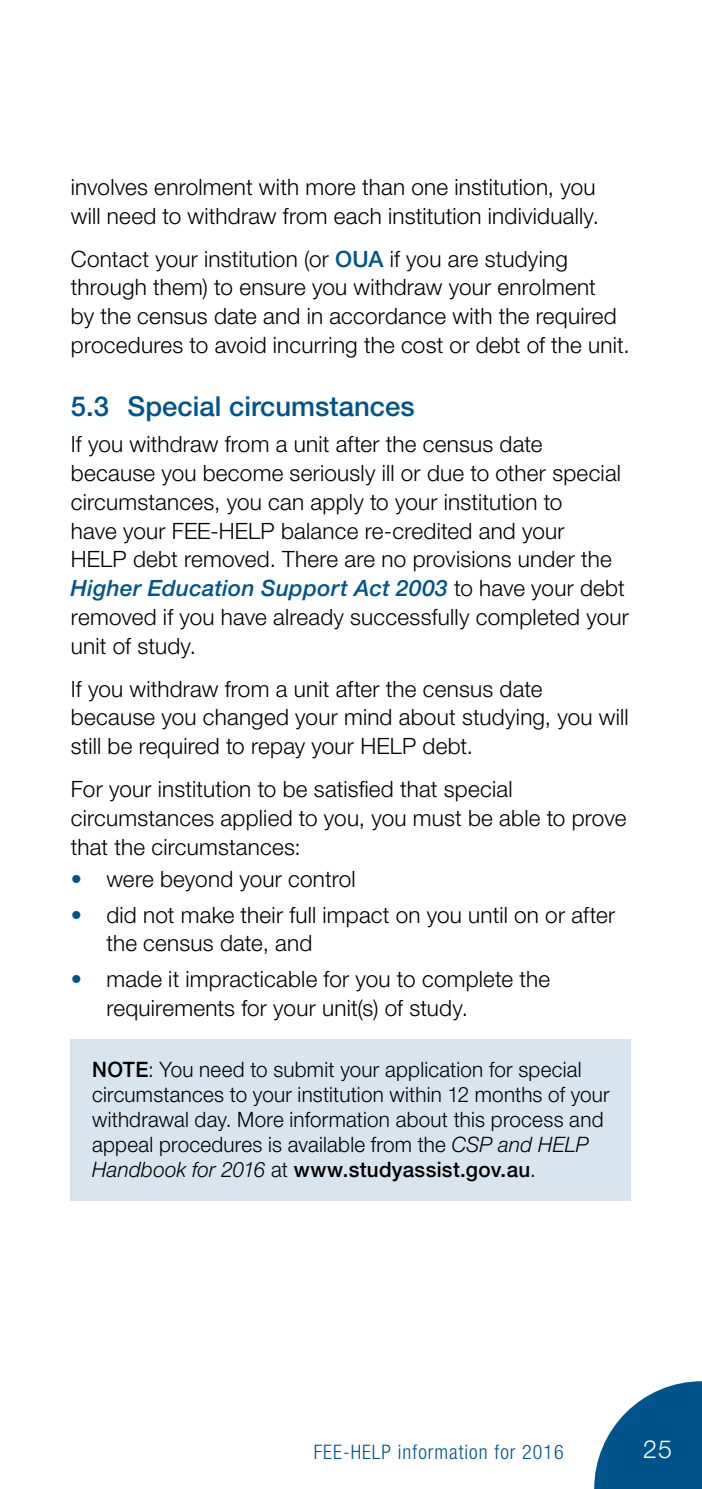
<style>
.page{position:relative;width:702px;height:1489px;background:#fff}
.page>*{position:absolute;margin:0;border:0;box-sizing:border-box;transform-origin:0 0}
.t1{font:500 27.5px "Helvetica Neue LT";color:#00548b}
.t2{font:300 25px "Helvetica Neue LT";color:#fff}
.Body_Text{font:300 22.5px/28.8px "Helvetica Neue LT";letter-spacing:.01em;color:#000}
.body_Text_before_dot{font:300 22.5px/28.8px "Helvetica Neue LT";letter-spacing:.01em;color:#000}
.t3{font:300 21.25px/25px "Helvetica Neue LT";letter-spacing:.01em;color:#000}
.t4{font:300 condensed 20px "Helvetica Neue LT";letter-spacing:.05em;color:#00548b}
.s1{font-weight:500;color:#00548b}
.s2{font-weight:500;font-style:italic;color:#00548b}
.s3{color:#00548b}
.s4{font-weight:500}
.s5{font-style:italic}
</style>
<div class="page">
<svg style="left:594px;top:1381px;width:108px;height:107px"></svg>
<div style="left:71px;top:1039px;width:560px;height:161px;background:#d9e5ee"></div>
<p class="Body_Text" style="left:71px;top:172px;width:529px">involves enrolment with more than one institution, you will need to withdraw from each institution individually.</p>
<p class="Body_Text" style="left:71px;top:244px;width:560px">Contact your institution (or <span class="s1">OUA</span> if you are studying through them) to ensure you withdraw your enrolment<br>by the census date and in accordance with the required procedures to avoid incurring the cost or debt of the unit.</p>
<h2 class="t1" style="left:71px;top:390px;width:345px">5.3 Special circumstances</h2>
<p class="Body_Text" style="left:71px;top:429px;width:559px">If you withdraw from a unit after the census date because you become seriously ill or due to other special circumstances, you can apply to your institution to<br>have your FEE-HELP balance re-credited and your<br>HELP debt removed. There are no provisions under the <span class="s2">Higher Education Support Act 2003</span> to have your debt removed if you have already successfully completed your unit of study.</p>
<p class="Body_Text" style="left:71px;top:673px;width:559px">If you withdraw from a unit after the census date because you changed your mind about studying, you will still be required to repay your HELP debt.</p>
<p class="body_Text_before_dot" style="left:71px;top:774px;width:557px">For your institution to be satisfied that special circumstances applied to you, you must be able to prove that the circumstances:</p>
<p class="Body_Text" style="left:71px;top:864px;width:286px"><span class="s3">•</span> were beyond your control</p>
<p class="Body_Text" style="left:106px;top:899px;width:510px;text-indent:-35px"><span class="s3">•</span> did not make their full impact on you until on or after the census date, and</p>
<p class="Body_Text" style="left:106px;top:964px;width:445px;text-indent:-35px"><span class="s3">•</span> made it impracticable for you to complete the requirements for your unit(s) of study.</p>
<p class="t3" style="left:92px;top:1056px;width:519px"><span class="s4">NOTE</span>: You need to submit your application for special circumstances to your institution within 12 months of your withdrawal day. More information about this process and appeal procedures is available from the <span class="s5">CSP and HELP Handbook for 2016</span> at <span class="s4">www.studyassist.gov.au</span>.</p>
<p class="t4" style="left:314px;top:1440px;width:251px">FEE-HELP information for 2016</p>
<p class="t2" style="left:643px;top:1433px;width:31px">25</p>
</div>
